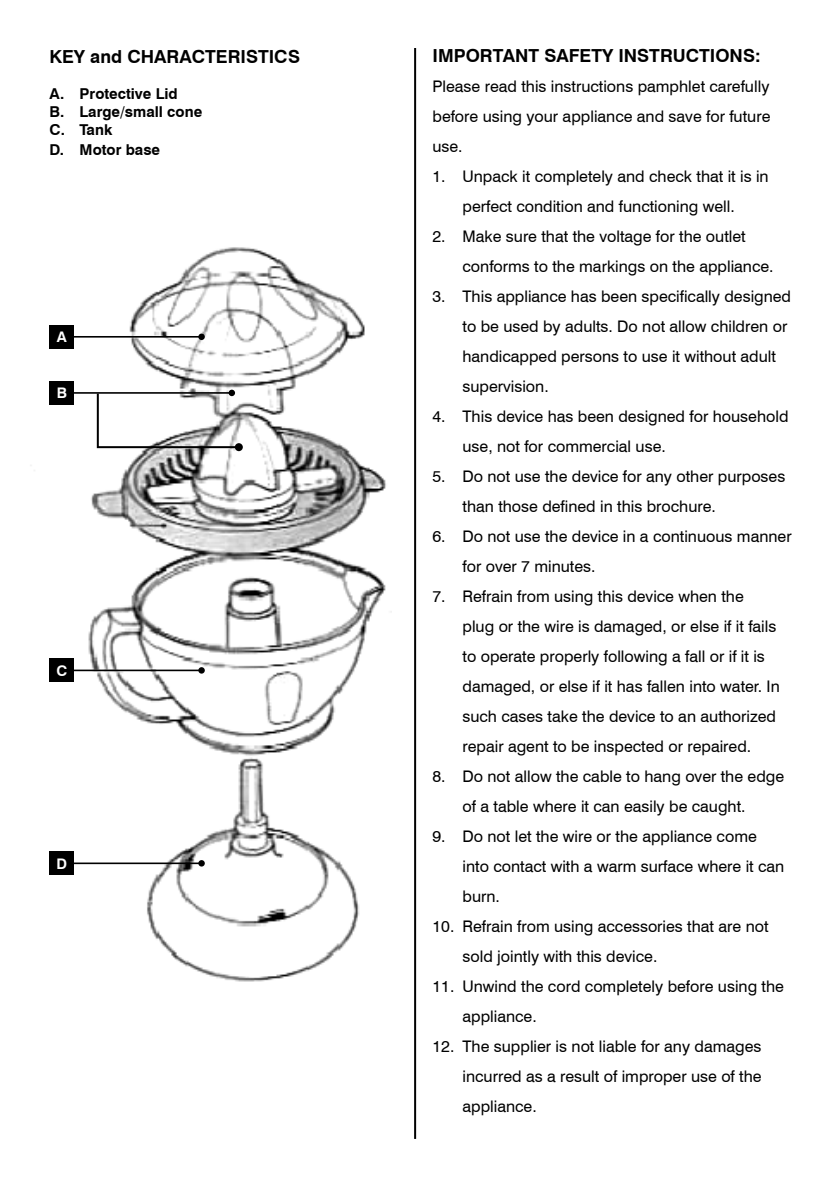
<style>
.page{position:relative;width:840px;height:1191px;background:#fff}
.page>*{position:absolute;margin:0;border:0;box-sizing:border-box;transform-origin:0 0}
.t1{font:700 18px "Swiss 721 BT";color:#000}
.t2{font:16px/30px "Swiss 721 BT";color:#000}
.t3{font:700 15px/18.4px "Swiss 721 BT";color:#000}
.t4{font:700 14.6px "Swiss 721 BT";color:#fff}
</style>
<div class="page">
<img style="left:30px;top:247px;width:356px;height:735px">
<div style="left:50px;top:325px;width:24px;height:24px;background:#000"></div>
<hr style="left:73px;top:336px;width:128px;height:1px;background:#000">
<div style="left:198px;top:333px;width:7px;height:7px;background:#000;border-radius:50%"></div>
<div style="left:50px;top:658px;width:24px;height:24px;background:#000"></div>
<hr style="left:73px;top:669px;width:128px;height:2px;background:#000">
<div style="left:198px;top:667px;width:7px;height:6px;background:#000;border-radius:50%"></div>
<div style="left:50px;top:851px;width:24px;height:24px;background:#000"></div>
<hr style="left:73px;top:862px;width:128px;height:2px;background:#000">
<div style="left:198px;top:860px;width:7px;height:6px;background:#000;border-radius:50%"></div>
<div style="left:50px;top:381px;width:24px;height:24px;background:#000"></div>
<hr style="left:73px;top:392px;width:159px;height:2px;background:#000">
<hr style="left:414px;top:48px;width:2px;height:1091px;background:#000">
<svg style="left:96px;top:391px;width:145px;height:58px"></svg>
<div style="left:235px;top:443px;width:8px;height:8px;background:#000;border-radius:50%"></div>
<p class="t1" style="left:50px;top:46px;width:252px">KEY and CHARACTERISTICS</p>
<p class="t3" style="left:50px;top:85px;width:154px">A. Protective Lid<br>B. Large/small cone<br>C. Tank<br>D. Motor base</p>
<p class="t4" style="left:57px;top:328px;width:11px">A</p>
<p class="t4" style="left:57px;top:384px;width:12px">B</p>
<p class="t4" style="left:56px;top:662px;width:12px">C</p>
<p class="t4" style="left:56px;top:854px;width:12px">D</p>
<p class="t1" style="left:432px;top:44px;width:329px">IMPORTANT SAFETY INSTRUCTIONS:</p>
<p class="t2" style="left:432px;top:71px;width:339px;text-align:justify">Please read this instructions pamphlet carefully before using your appliance and save for future use.</p>
<p class="t2" style="left:432px;top:161px;width:337px;text-align:center">1. Unpack it completely and check that it is in perfect condition and functioning well.</p>
<p class="t2" style="left:462px;top:221px;width:312px;text-indent:-30px">2. Make sure that the voltage for the outlet conforms to the markings on the appliance.</p>
<p class="t2" style="left:462px;top:281px;width:330px;text-indent:-30px">3. This appliance has been specifically designed to be used by adults. Do not allow children or handicapped persons to use it without adult supervision.</p>
<p class="t2" style="left:462px;top:401px;width:327px;text-indent:-30px">4. This device has been designed for household use, not for commercial use.</p>
<p class="t2" style="left:462px;top:461px;width:324px;text-indent:-30px">5. Do not use the device for any other purposes than those defined in this brochure.</p>
<p class="t2" style="left:462px;top:521px;width:330px;text-indent:-30px">6. Do not use the device in a continuous manner for over 7 minutes.</p>
<p class="t2" style="left:462px;top:581px;width:318px;text-indent:-30px">7. Refrain from using this device when the<br>plug or the wire is damaged, or else if it fails to operate properly following a fall or if it is damaged, or else if it has fallen into water. In such cases take the device to an authorized repair agent to be inspected or repaired.</p>
<p class="t2" style="left:432px;top:761px;width:353px;text-align:center">8. Do not allow the cable to hang over the edge of a table where it can easily be caught.</p>
<p class="t2" style="left:462px;top:821px;width:323px;text-indent:-30px">9. Do not let the wire or the appliance come into contact with a warm surface where it can burn.</p>
<p class="t2" style="left:462px;top:911px;width:307px;text-indent:-30px">10. Refrain from using accessories that are not sold jointly with this device.</p>
<p class="t2" style="left:462px;top:971px;width:323px;text-indent:-30px">11. Unwind the cord completely before using the appliance.</p>
<p class="t2" style="left:462px;top:1031px;width:300px;text-align:justify;text-indent:-30px">12. The supplier is not liable for any damages incurred as a result of improper use of the appliance.</p>
</div>
